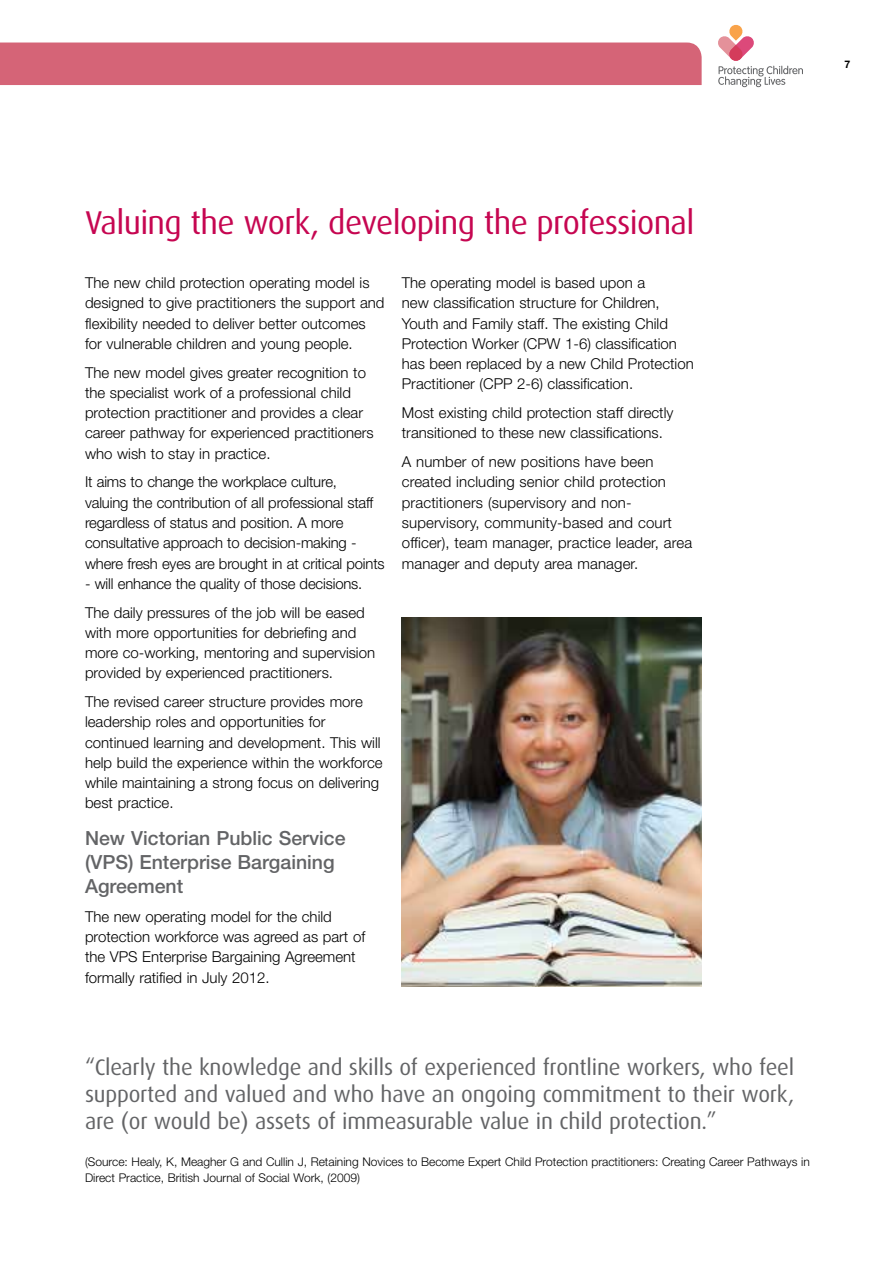
<style>
.page{position:relative;width:893px;height:1263px;background:#fff}
.page>*{position:absolute;margin:0;border:0;box-sizing:border-box;transform-origin:0 0}
.t1{font:33px "Dax";letter-spacing:-.02em;color:#c60651}
.t2{font:22.5px/27px "Dax";letter-spacing:-.01em;color:#636466;text-align:justify}
.t3{font:500 19.5px/24px "Helvetica Neue CE";color:#636466}
.t4{font:300 15px/20.2px "Helvetica Neue";color:#000}
.t5{font:300 12px/15.8px "Helvetica Neue";color:#000}
.t6{font:700 10.5px "Helvetica Neue";color:#000}
</style>
<div class="page">
<div style="left:0;top:43px;width:702px;height:42px;background:#d56477"></div>
<svg style="left:718px;top:24px;width:85px;height:63px"></svg>
<img style="left:402px;top:617px;width:299px;height:369px">
<p class="t6" style="left:845px;top:58px;width:7px">7</p>
<h1 class="t1" style="left:85px;top:204px;width:611px">Valuing the work, developing the professional</h1>
<p class="t4" style="left:85px;top:272px;width:301px">The new child protection operating model is designed to give practitioners the support and flexibility needed to deliver better outcomes for vulnerable children and young people.</p>
<p class="t4" style="left:85px;top:362px;width:290px">The new model gives greater recognition to the specialist work of a professional child protection practitioner and provides a clear career pathway for experienced practitioners who wish to stay in practice.</p>
<p class="t4" style="left:85px;top:472px;width:301px">It aims to change the workplace culture,<br>valuing the contribution of all professional staff regardless of status and position. A more consultative approach to decision-making - where fresh eyes are brought in at critical points</p>
<p class="t4" style="left:85px;top:569px;width:281px;line-height:28.8px">- will enhance the quality of those decisions.<br>The daily pressures of the job will be eased</p>
<p class="t4" style="left:85px;top:622px;width:292px">with more opportunities for debriefing and more co-working, mentoring and supervision provided by experienced practitioners.</p>
<p class="t4" style="left:85px;top:691px;width:299px">The revised career structure provides more leadership roles and opportunities for continued learning and development. This will help build the experience within the workforce while maintaining a strong focus on delivering best practice.</p>
<h3 class="t3" style="left:85px;top:826px;width:262px">New Victorian Public Service (VPS) Enterprise Bargaining<br>Agreement</h3>
<p class="t4" style="left:85px;top:906px;width:282px">The new operating model for the child protection workforce was agreed as part of the VPS Enterprise Bargaining Agreement formally ratified in July 2012.</p>
<p class="t4" style="left:402px;top:272px;width:293px">The operating model is based upon a<br>new classification structure for Children, Youth and Family staff. The existing Child Protection Worker (CPW 1-6) classification has been replaced by a new Child Protection Practitioner (CPP 2-6) classification.</p>
<p class="t4" style="left:402px;top:402px;width:273px">Most existing child protection staff directly transitioned to these new classifications.</p>
<p class="t4" style="left:402px;top:451px;width:292px">A number of new positions have been created including senior child protection practitioners (supervisory and non&shy;supervisory, community-based and court officer), team manager, practice leader, area manager and deputy area manager.</p>
<h2 class="t2" style="left:85px;top:1054px;width:711px">“Clearly the knowledge and skills of experienced frontline workers, who feel supported and valued and who have an ongoing commitment to their work, are (or would be) assets of immeasurable value in child protection.”</h2>
<p class="t5" style="left:85px;top:1154px;width:726px">(Source: Healy, K, Meagher G and Cullin J, Retaining Novices to Become Expert Child Protection practitioners: Creating Career Pathways in<br>Direct Practice, British Journal of Social Work, (2009)</p>
</div>
